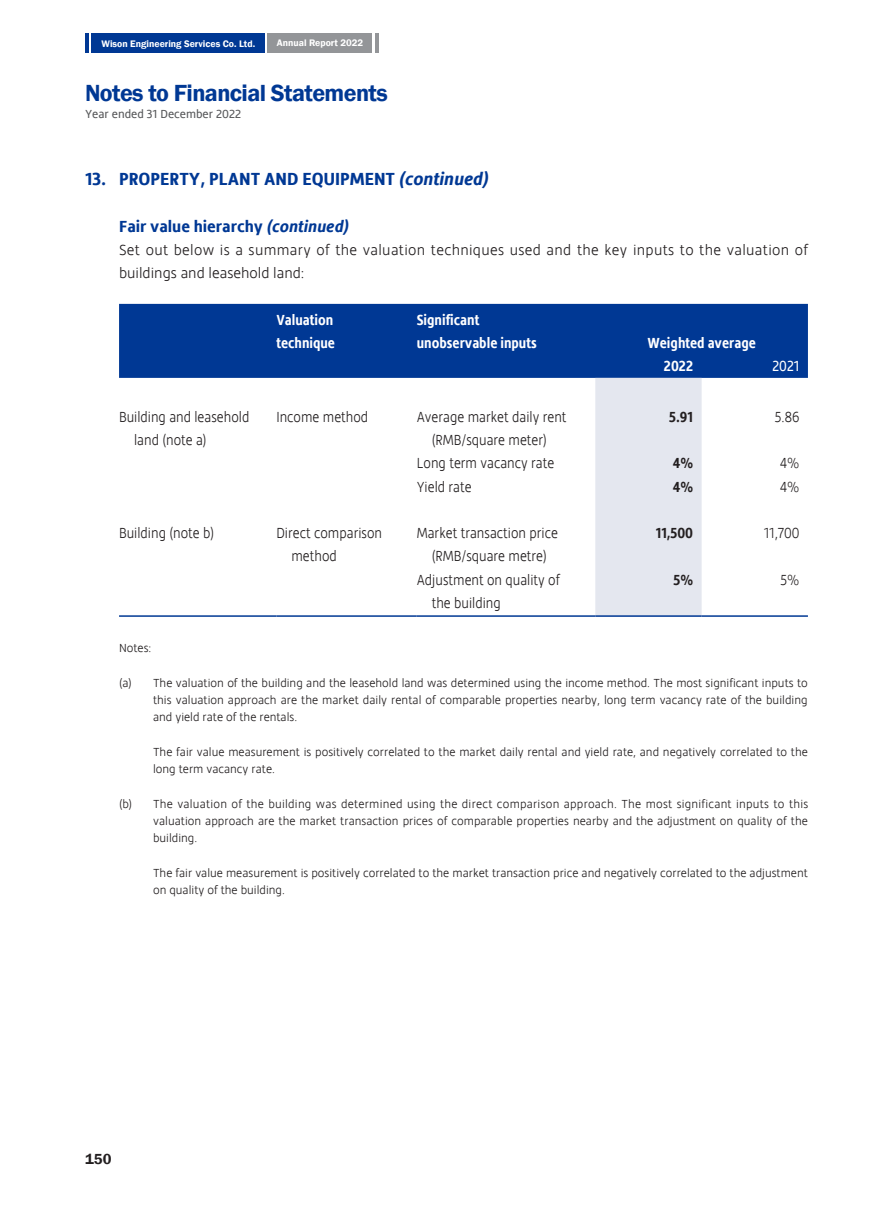
<style>
.page{position:relative;width:893px;height:1212px;background:#fff}
.page>*{position:absolute;margin:0;border:0;box-sizing:border-box;transform-origin:0 0}
.t1{font:600 24px "Franklin Gothic";letter-spacing:-.025em;color:#003894}
.t2{font:700 18px "Hedley New";color:#003894}
.t3{font:700 16.5px "Hedley New";color:#003894}
.t4{font:300 15px/23.2px "Hedley New";color:#231f20;scale:.9 1}
.t5{font:300 15px/23.2px "Hedley New";letter-spacing:.02em;color:#231f20}
.t6{font:700 15px/23.2px "Hedley New";color:#fff;scale:.9 1}
.t7{font:700 15px "Hedley New";color:#231f20;scale:.9 1}
.t8{font:15px "Hedley New";color:#fff;scale:.9 1}
.t9{font:600 15px "Franklin Gothic";color:#231f20}
.t10{font:300 12px/17.2px "Hedley New";color:#231f20;text-align:justify}
.t11{font:12px "Hedley New";color:#57585a}
.t12{font:600 9.75px "Franklin Gothic";color:#fff}
.s1{font-style:italic}
</style>
<div class="page">
<div style="left:91px;top:34px;width:174px;height:19px;background:#003894"></div>
<div style="left:267px;top:34px;width:105px;height:19px;background:#939598"></div>
<hr style="left:375px;top:34px;width:4px;height:19px;background:#939598">
<hr style="left:85px;top:34px;width:4px;height:19px;background:#003894">
<div style="left:119px;top:304px;width:689px;height:74px;background:#003894"></div>
<div style="left:595px;top:378px;width:107px;height:237px;background:#e4e7ef"></div>
<hr style="left:119px;top:615px;width:157px;height:2px;background:#003894">
<hr style="left:276px;top:615px;width:141px;height:2px;background:#003894">
<hr style="left:417px;top:615px;width:178px;height:2px;background:#003894">
<hr style="left:595px;top:615px;width:107px;height:2px;background:#003894">
<hr style="left:702px;top:615px;width:106px;height:2px;background:#003894">
<p class="t12" style="left:102px;top:37px;width:155px">Wison Engineering Services Co. Ltd.</p>
<p class="t12" style="left:277px;top:37px;width:88px">Annual Report 2022</p>
<h1 class="t1" style="left:85px;top:78px;width:304px">Notes to Financial Statements</h1>
<p class="t11" style="left:85px;top:107px;width:158px">Year ended 31 December 2022</p>
<h2 class="t2" style="left:85px;top:169px;width:405px">13. PROPERTY, PLANT AND EQUIPMENT <span class="s1">(continued)</span></h2>
<h3 class="t3" style="left:119px;top:217px;width:231px">Fair value hierarchy <span class="s1">(continued)</span></h3>
<p class="t5" style="left:119px;top:238px;width:690px">Set out below is a summary of the valuation techniques used and the key inputs to the valuation of buildings and leasehold land:</p>
<p class="t6" style="left:276px;top:308px;width:67px">Valuation technique</p>
<p class="t6" style="left:417px;top:308px;width:135px">Significant unobservable inputs</p>
<p class="t6" style="left:664px;top:331px;width:104px;text-indent:-17px">Weighted average<br>2022</p>
<p class="t8" style="left:772px;top:357px;width:32px">2021</p>
<p class="t4" style="left:134px;top:405px;width:130px;text-indent:-15px">Building and leasehold land (note a)</p>
<p class="t4" style="left:276px;top:405px;width:104px">Income method</p>
<p class="t4" style="left:417px;top:405px;width:168px;text-align:center">Average market daily rent (RMB/square meter)</p>
<p class="t7" style="left:669px;top:408px;width:28px">5.91</p>
<p class="t4" style="left:775px;top:405px;width:29px">5.86</p>
<p class="t4" style="left:417px;top:451px;width:154px">Long term vacancy rate</p>
<p class="t7" style="left:673px;top:455px;width:24px">4%</p>
<p class="t4" style="left:780px;top:451px;width:23px">4%</p>
<p class="t4" style="left:417px;top:475px;width:63px">Yield rate</p>
<p class="t7" style="left:673px;top:478px;width:24px">4%</p>
<p class="t4" style="left:780px;top:475px;width:23px">4%</p>
<p class="t4" style="left:119px;top:521px;width:107px">Building (note b)</p>
<p class="t4" style="left:291px;top:521px;width:102px;text-indent:-15px">Direct comparison method</p>
<p class="t4" style="left:417px;top:521px;width:158px;text-align:center">Market transaction price (RMB/square metre)</p>
<p class="t7" style="left:656px;top:524px;width:43px">11,500</p>
<p class="t4" style="left:764px;top:521px;width:41px">11,700</p>
<p class="t4" style="left:432px;top:568px;width:144px;text-indent:-15px">Adjustment on quality of the building</p>
<p class="t7" style="left:673px;top:571px;width:23px">5%</p>
<p class="t4" style="left:781px;top:568px;width:22px">5%</p>
<p class="t10" style="left:119px;top:639px;width:34px">Notes:</p>
<p class="t10" style="left:153px;top:674px;width:656px;text-indent:-34px">(a) The valuation of the building and the leasehold land was determined using the income method. The most significant inputs to this valuation approach are the market daily rental of comparable properties nearby, long term vacancy rate of the building and yield rate of the rentals.</p>
<p class="t10" style="left:153px;top:743px;width:656px">The fair value measurement is positively correlated to the market daily rental and yield rate, and negatively correlated to the long term vacancy rate.</p>
<p class="t10" style="left:153px;top:795px;width:657px;text-indent:-34px">(b) The valuation of the building was determined using the direct comparison approach. The most significant inputs to this valuation approach are the market transaction prices of comparable properties nearby and the adjustment on quality of the building.</p>
<p class="t10" style="left:153px;top:864px;width:656px">The fair value measurement is positively correlated to the market transaction price and negatively correlated to the adjustment on quality of the building.</p>
<p class="t9" style="left:85px;top:1150px;width:28px">150</p>
</div>
